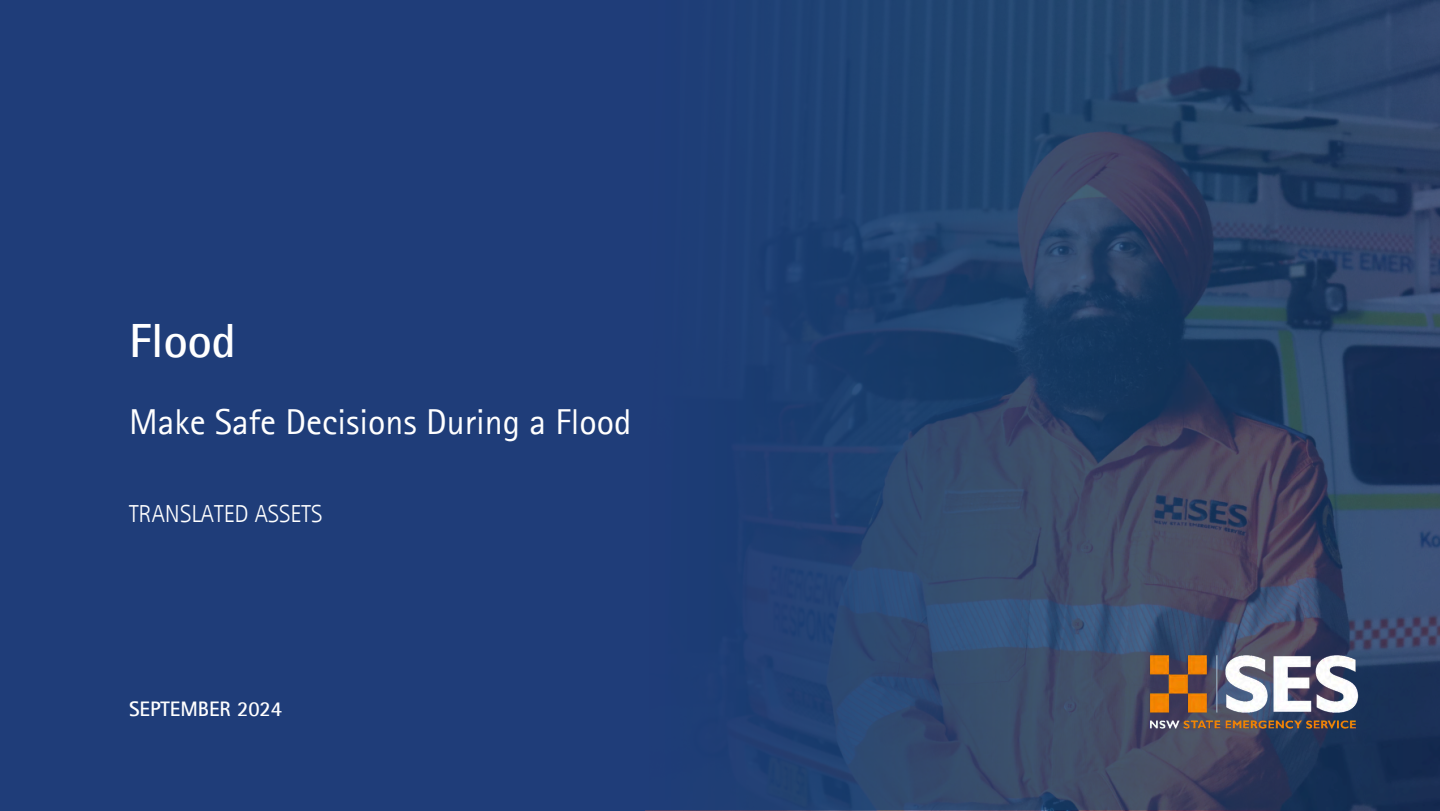
<style>
.page{position:relative;width:1440px;height:811px;background:#fff}
.page>*{position:absolute;margin:0;border:0;box-sizing:border-box;transform-origin:0 0}
.t1{font:700 48px "Rotis Sans Serif Pro";color:#fff}
.t2{font:36px "Rotis Sans Serif Pro";color:#fff}
.t3{font:300 24.6px "Rotis Sans Serif Pro";color:#fff}
.t4{font:700 21px "Rotis Sans Serif Pro";color:#fff}
</style>
<div class="page">
<div style="left:0;top:0;width:1440px;height:810px;background:#1f3d79"></div>
<svg style="left:783px;top:0;width:657px;height:809px"></svg>
<img style="left:1147px;top:651px;width:212px;height:78px">
<p class="t1" style="left:129px;top:323px;width:108px">Flood</p>
<h2 class="t2" style="left:129px;top:408px;width:504px">Make Safe Decisions During a Flood</h2>
<h3 class="t3" style="left:129px;top:505px;width:195px">TRANSLATED ASSETS</h3>
<h1 class="t4" style="left:129px;top:700px;width:155px">SEPTEMBER 2024</h1>
</div>
